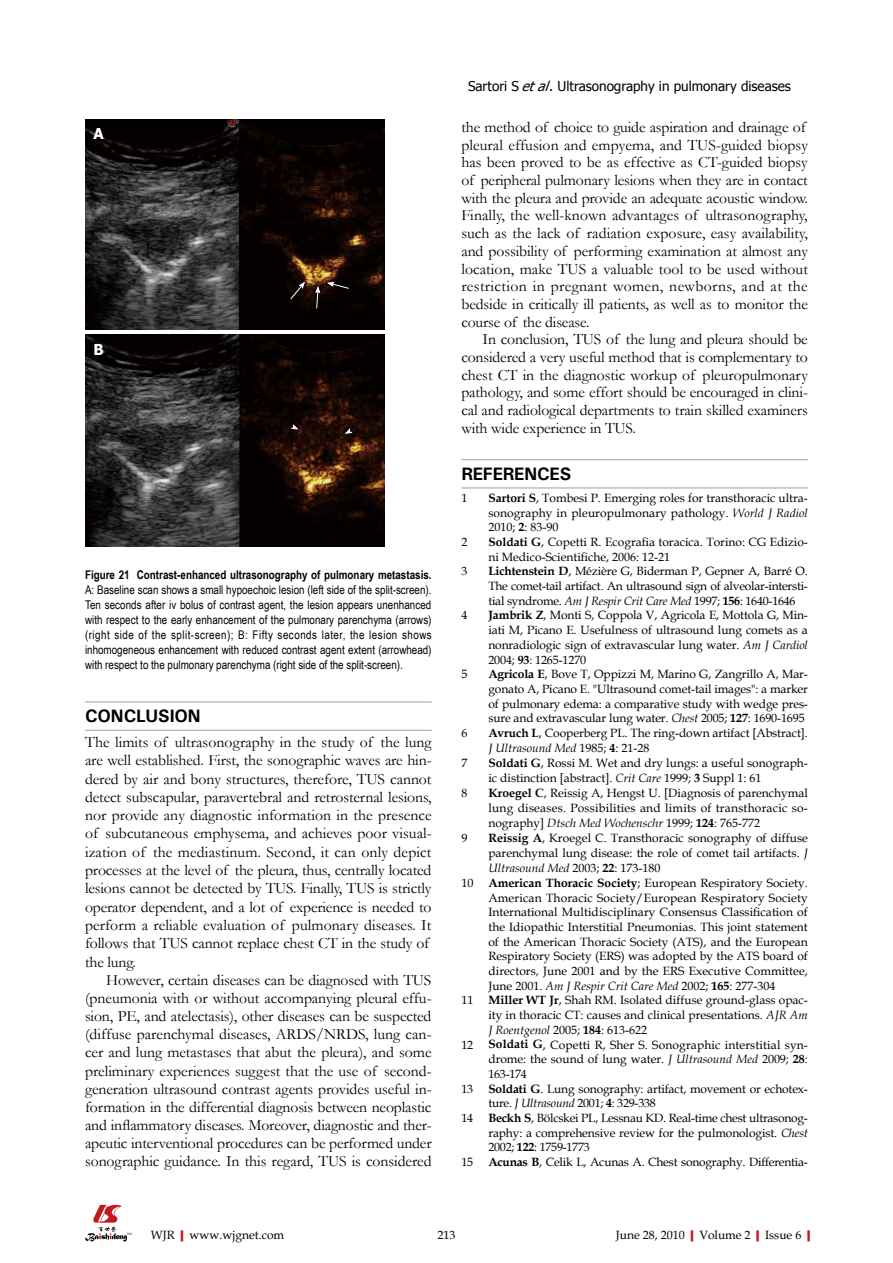
<style>
.page{position:relative;width:893px;height:1263px;background:#fff}
.page>*{position:absolute;margin:0;border:0;box-sizing:border-box;transform-origin:0 0}
.t1{font:700 18px "Univers";letter-spacing:-.01em;color:#000}
.t2{font:15.75px/17.7px "Garamond";letter-spacing:-.005em;color:#000}
.t3{font:700 15px "Tahoma";color:#fff}
.t4{font:13.5px "Tahoma";color:#000}
.t5{font:12px/14.7px "Book Antiqua";color:#000;text-align:justify}
.t6{font:12px/15px "Arial Narrow";color:#000;text-align:justify}
.t7{font:700 12px "Arial Narrow";color:#000}
.t8{font:12px "Book Antiqua";letter-spacing:-.02em;color:#000}
.s1{font-style:italic}
.s2{font-weight:700}
.s3{font-weight:700;color:#c01920}
</style>
<div class="page">
<svg style="left:85px;top:1205px;width:48px;height:36px"></svg>
<img style="left:85px;top:119px;width:299px;height:211px">
<img style="left:85px;top:334px;width:300px;height:213px">
<svg style="left:328px;top:282px;width:21px;height:7px"></svg>
<svg style="left:315px;top:287px;width:5px;height:22px"></svg>
<svg style="left:290px;top:282px;width:15px;height:17px"></svg>
<svg style="left:291px;top:424px;width:7px;height:5px"></svg>
<svg style="left:345px;top:428px;width:7px;height:6px"></svg>
<hr style="left:461px;top:459px;width:347px;height:1px;background:#9f9fa0">
<hr style="left:461px;top:488px;width:347px;height:1px;background:#9f9fa0">
<hr style="left:85px;top:702px;width:347px;height:1px;background:#9f9fa0">
<hr style="left:85px;top:730px;width:347px;height:1px;background:#9f9fa0">
<p class="t3" style="left:94px;top:123px;width:12px">A</p>
<p class="t3" style="left:94px;top:339px;width:12px">B</p>
<p class="t7" style="left:85px;top:565px;width:348px">Figure 21 Contrast-enhanced ultrasonography of pulmonary metastasis.</p>
<p class="t6" style="left:85px;top:582px;width:348px">A: Baseline scan shows a small hypoechoic lesion (left side of the split-screen).<br>Ten seconds after iv bolus of contrast agent, the lesion appears unenhanced with respect to the early enhancement of the pulmonary parenchyma (arrows) (right side of the split-screen); B: Fifty seconds later, the lesion shows inhomogeneous enhancement with reduced contrast agent extent (arrowhead) with respect to the pulmonary parenchyma (right side of the split-screen).</p>
<h1 class="t1" style="left:85px;top:705px;width:117px">CONCLUSION</h1>
<p class="t2" style="left:85px;top:732px;width:348px;line-height:18.3px">The limits of ultrasonography in the study of the lung are well established. First, the sonographic waves are hin&shy;dered by air and bony structures, therefore, TUS cannot detect subscapular, paravertebral and retrosternal lesions, nor provide any diagnostic information in the presence of subcutaneous emphysema, and achieves poor visual&shy;ization of the mediastinum. Second, it can only depict processes at the level of the pleura, thus, centrally located lesions cannot be detected by TUS. Finally, TUS is strictly operator dependent, and a lot of experience is needed to perform a reliable evaluation of pulmonary diseases. It follows that TUS cannot replace chest CT in the study of the lung.</p>
<p class="t2" style="left:85px;top:970px;width:348px;line-height:18.1px;text-align:justify;text-indent:21px">However, certain diseases can be diagnosed with TUS (pneumonia with or without accompanying pleural effu&shy;sion, PE, and atelectasis), other diseases can be suspected (diffuse parenchymal diseases, ARDS/NRDS, lung can&shy;cer and lung metastases that abut the pleura), and some preliminary experiences suggest that the use of second&shy;generation ultrasound contrast agents provides useful in&shy;formation in the differential diagnosis between neoplastic and inflammatory diseases. Moreover, diagnostic and ther&shy;apeutic interventional procedures can be performed under sonographic guidance. In this regard, TUS is considered</p>
<p class="t4" style="left:468px;top:77px;width:324px">Sartori S <span class="s1">etal</span>. Ultrasonography in pulmonary diseases</p>
<p class="t2" style="left:461px;top:118px;width:348px">the method of choice to guide aspiration and drainage of pleural effusion and empyema, and TUS-guided biopsy has been proved to be as effective as CT-guided biopsy of peripheral pulmonary lesions when they are in contact with the pleura and provide an adequate acoustic window.<br>Finally, the well-known advantages of ultrasonography, such as the lack of radiation exposure, easy availability, and possibility of performing examination at almost any location, make TUS a valuable tool to be used without restriction in pregnant women, newborns, and at the bedside in critically ill patients, as well as to monitor the course of the disease.</p>
<p class="t2" style="left:461px;top:330px;width:348px;text-align:justify;text-indent:21px">In conclusion, TUS of the lung and pleura should be considered a very useful method that is complementary to chest CT in the diagnostic workup of pleuropulmonary pathology, and some effort should be encouraged in clini&shy;cal and radiological departments to train skilled examiners with wide experience in TUS.</p>
<h1 class="t1" style="left:461px;top:462px;width:111px">REFERENCES</h1>
<p class="t5" style="left:461px;top:490px;width:7px">1</p>
<p class="t5" style="left:488px;top:490px;width:321px"><span class="s2">Sartori S</span>, Tombesi P. Emerging roles for transthoracic ultra&shy;sonography in pleuropulmonary pathology. <span class="s1">World J Radiol </span>2010; <span class="s2">2</span>: 83-90</p>
<p class="t5" style="left:461px;top:534px;width:7px">2</p>
<p class="t5" style="left:488px;top:534px;width:321px"><span class="s2">Soldati G</span>, Copetti R. Ecografia toracica. Torino: CG Edizio&shy;ni Medico-Scientifiche, 2006: 12-21</p>
<p class="t5" style="left:461px;top:564px;width:7px">3</p>
<p class="t5" style="left:488px;top:564px;width:321px"><span class="s2">Lichtenstein D</span>, Mézière G, Biderman P, Gepner A, Barré O.<br>The comet-tail artifact. An ultrasound sign of alveolar-intersti&shy;tial syndrome. <span class="s1">Am J Respir Crit Care Med</span> 1997; <span class="s2">156</span>: 1640-1646</p>
<p class="t5" style="left:461px;top:608px;width:7px">4</p>
<p class="t5" style="left:488px;top:608px;width:321px"><span class="s2">Jambrik Z</span>, Monti S, Coppola V, Agricola E, Mottola G, Min&shy;iati M, Picano E. Usefulness of ultrasound lung comets as a nonradiologic sign of extravascular lung water. <span class="s1">Am J Cardiol </span>2004; <span class="s2">93</span>: 1265-1270</p>
<p class="t5" style="left:461px;top:667px;width:7px">5</p>
<p class="t5" style="left:488px;top:667px;width:321px"><span class="s2">Agricola E</span>, Bove T, Oppizzi M, Marino G, Zangrillo A, Mar&shy;gonato A, Picano E. "Ultrasound comet-tail images": a marker of pulmonary edema: a comparative study with wedge pres&shy;sure and extravascular lung water. <span class="s1">Chest</span> 2005; <span class="s2">127</span>: 1690-1695</p>
<p class="t5" style="left:461px;top:725px;width:7px">6</p>
<p class="t5" style="left:488px;top:725px;width:321px"><span class="s2">Avruch L</span>, Cooperberg PL. The ring-down artifact [Abstract].<br><span class="s1">J Ultrasound Med</span> 1985; <span class="s2">4</span>: 21-28</p>
<p class="t5" style="left:461px;top:755px;width:7px">7</p>
<p class="t5" style="left:488px;top:755px;width:321px"><span class="s2">Soldati G</span>, Rossi M. Wet and dry lungs: a useful sonograph&shy;ic distinction [abstract]. <span class="s1">Crit Care</span> 1999; <span class="s2">3</span> Suppl 1: 61</p>
<p class="t5" style="left:461px;top:785px;width:7px">8</p>
<p class="t5" style="left:488px;top:785px;width:321px"><span class="s2">Kroegel C</span>, Reissig A, Hengst U. [Diagnosis of parenchymal lung diseases. Possibilities and limits of transthoracic so&shy;nography] <span class="s1">Dtsch Med Wochenschr</span> 1999; <span class="s2">124</span>: 765-772</p>
<p class="t5" style="left:461px;top:830px;width:7px">9</p>
<p class="t5" style="left:488px;top:830px;width:321px"><span class="s2">Reissig A</span>, Kroegel C. Transthoracic sonography of diffuse parenchymal lung disease: the role of comet tail artifacts. <span class="s1">J Ultrasound Med</span> 2003; <span class="s2">22</span>: 173-180</p>
<p class="t5" style="left:461px;top:875px;width:13px">10</p>
<p class="t5" style="left:488px;top:875px;width:321px"><span class="s2">American Thoracic Society</span>; European Respiratory Society.<br>American Thoracic Society/European Respiratory Society International Multidisciplinary Consensus Classification of the Idiopathic Interstitial Pneumonias. This joint statement of the American Thoracic Society (ATS), and the European Respiratory Society (ERS) was adopted by the ATS board of directors, June 2001 and by the ERS Executive Committee, June 2001. <span class="s1">Am J Respir Crit Care Med</span> 2002; <span class="s2">165</span>: 277-304</p>
<p class="t5" style="left:461px;top:993px;width:13px">11</p>
<p class="t5" style="left:488px;top:993px;width:321px"><span class="s2">Miller WT Jr</span>, Shah RM. Isolated diffuse ground-glass opac&shy;ity in thoracic CT: causes and clinical presentations. <span class="s1">AJR Am J Roentgenol</span> 2005; <span class="s2">184</span>: 613-622</p>
<p class="t5" style="left:461px;top:1037px;width:13px">12</p>
<p class="t5" style="left:488px;top:1037px;width:321px"><span class="s2">Soldati G</span>, Copetti R, Sher S. Sonographic interstitial syn&shy;drome: the sound of lung water. <span class="s1">J Ultrasound Med</span> 2009; <span class="s2">28</span>:<br>163-174</p>
<p class="t5" style="left:461px;top:1081px;width:13px">13</p>
<p class="t5" style="left:488px;top:1081px;width:321px"><span class="s2">Soldati G</span>. Lung sonography: artifact, movement or echotex&shy;ture. <span class="s1">J Ultrasound</span> 2001; <span class="s2">4</span>: 329-338</p>
<p class="t5" style="left:461px;top:1110px;width:13px">14</p>
<p class="t5" style="left:488px;top:1110px;width:321px"><span class="s2">Beckh S</span>, Bölcskei PL, Lessnau KD. Real-time chest ultrasonog&shy;raphy: a comprehensive review for the pulmonologist. <span class="s1">Chest </span>2002; <span class="s2">122</span>: 1759-1773</p>
<p class="t5" style="left:461px;top:1154px;width:13px">15</p>
<p class="t8" style="left:488px;top:1154px;width:321px"><span class="s2">Acunas B</span>, Celik L, Acunas A. Chest sonography. Differentia-</p>
<p class="t5" style="left:151px;top:1227px;width:135px">WJR<span class="s3">|</span>www.wjgnet.com</p>
<p class="t5" style="left:437px;top:1227px;width:19px">213</p>
<p class="t5" style="left:616px;top:1227px;width:202px">June 28, 2010<span class="s3">|</span>Volume 2<span class="s3">|</span>Issue 6<span class="s3">|</span></p>
</div>
